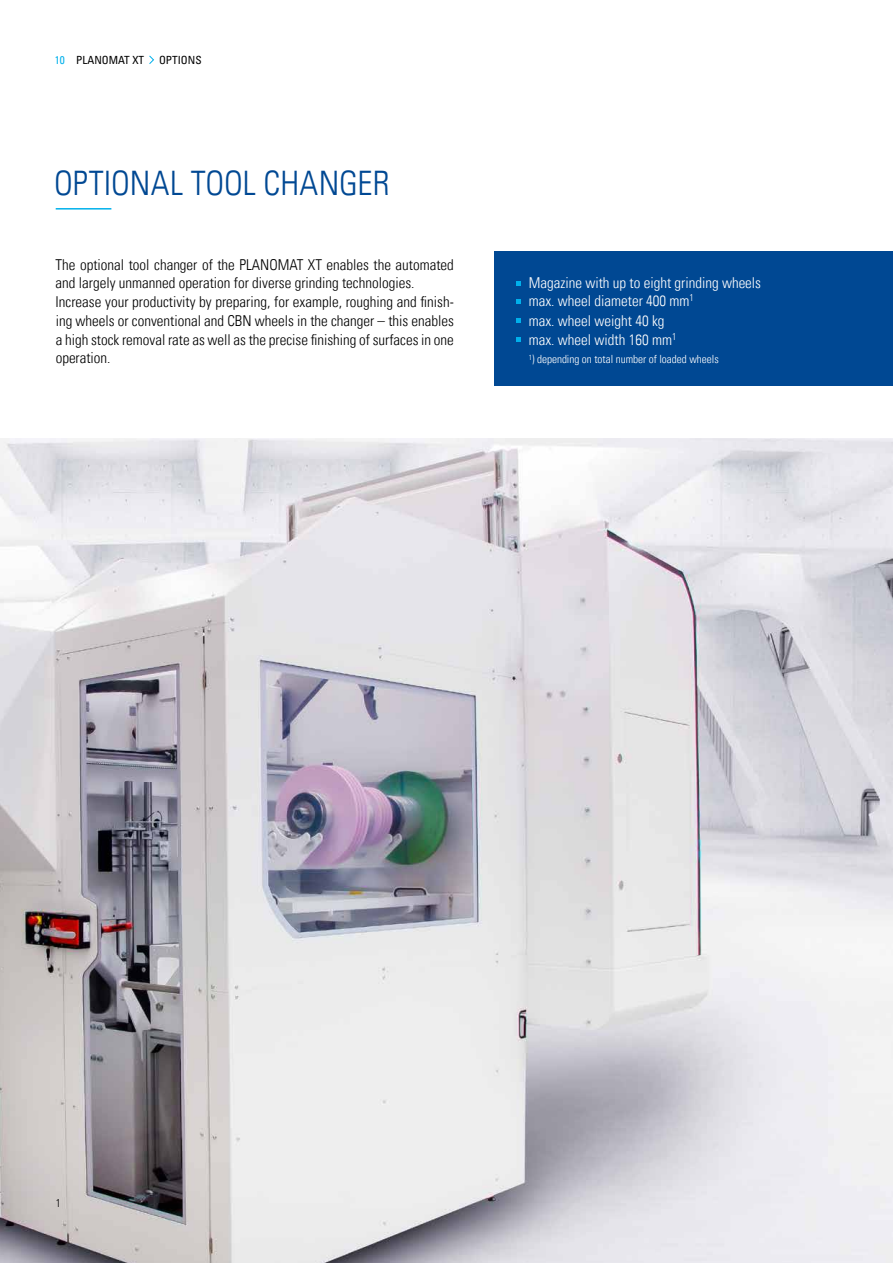
<style>
.page{position:relative;width:893px;height:1263px;background:#fff}
.page>*{position:absolute;margin:0;border:0;box-sizing:border-box;transform-origin:0 0}
.t1{font:33.75px "Univers Com 47 Light Cond";color:#004893}
.t2{font:15px/18.8px "Univers Com 47 Light Cond";color:#000}
.t3{font:15px/17.2px "Univers Com 47 Light Cond";color:#fff}
.t4{font:11.25px "Univers Com 47 Light Cond";color:#fff}
.t5{font:condensed 11.25px "Univers Com 57";color:#000}
.t6{font:11.25px "Univers Com 47 Light Cond";color:#000}
.s1{color:#00b0eb}
</style>
<div class="page">
<hr style="left:56px;top:208px;width:55px;height:2px;background:#00b0eb">
<img style="left:0;top:438px;width:893px;height:825px">
<svg style="left:149px;top:55px;width:5px;height:9px"></svg>
<div style="left:495px;top:251px;width:398px;height:134px;background:#004893"></div>
<svg style="left:516px;top:281px;width:4px;height:4px"></svg>
<svg style="left:516px;top:300px;width:4px;height:4px"></svg>
<svg style="left:516px;top:318px;width:4px;height:5px"></svg>
<svg style="left:516px;top:337px;width:4px;height:5px"></svg>
<p class="t5" style="left:55px;top:53px;width:91px"><span class="s1">10</span> PLANOMAT XT</p>
<p class="t5" style="left:159px;top:53px;width:44px">OPTIONS</p>
<h1 class="t1" style="left:54px;top:162px;width:337px">OPTIONAL TOOL CHANGER</h1>
<p class="t2" style="left:56px;top:255px;width:400px">The optional tool changer of the PLANOMAT XT enables the automated and largely unmanned operation for diverse grinding technologies.<br>Increase your productivity by preparing, for example, roughing and finish&shy;ing wheels or conventional and CBN wheels in the changer – this enables a high stock removal rate as well as the precise finishing of surfaces in one operation.</p>
<p class="t3" style="left:529px;top:275px;width:234px">Magazine with up to eight grinding wheels max. wheel diameter 400 mm<sup>1</sup></p>
<p class="t3" style="left:529px;top:311px;width:149px;line-height:18.8px">max. wheel weight 40 kg max. wheel width 160 mm<sup>1</sup></p>
<p class="t4" style="left:529px;top:353px;width:191px"><sup>1</sup>) depending on total number of loaded wheels</p>
<p class="t6" style="left:56px;top:1196px;width:6px">1</p>
</div>
